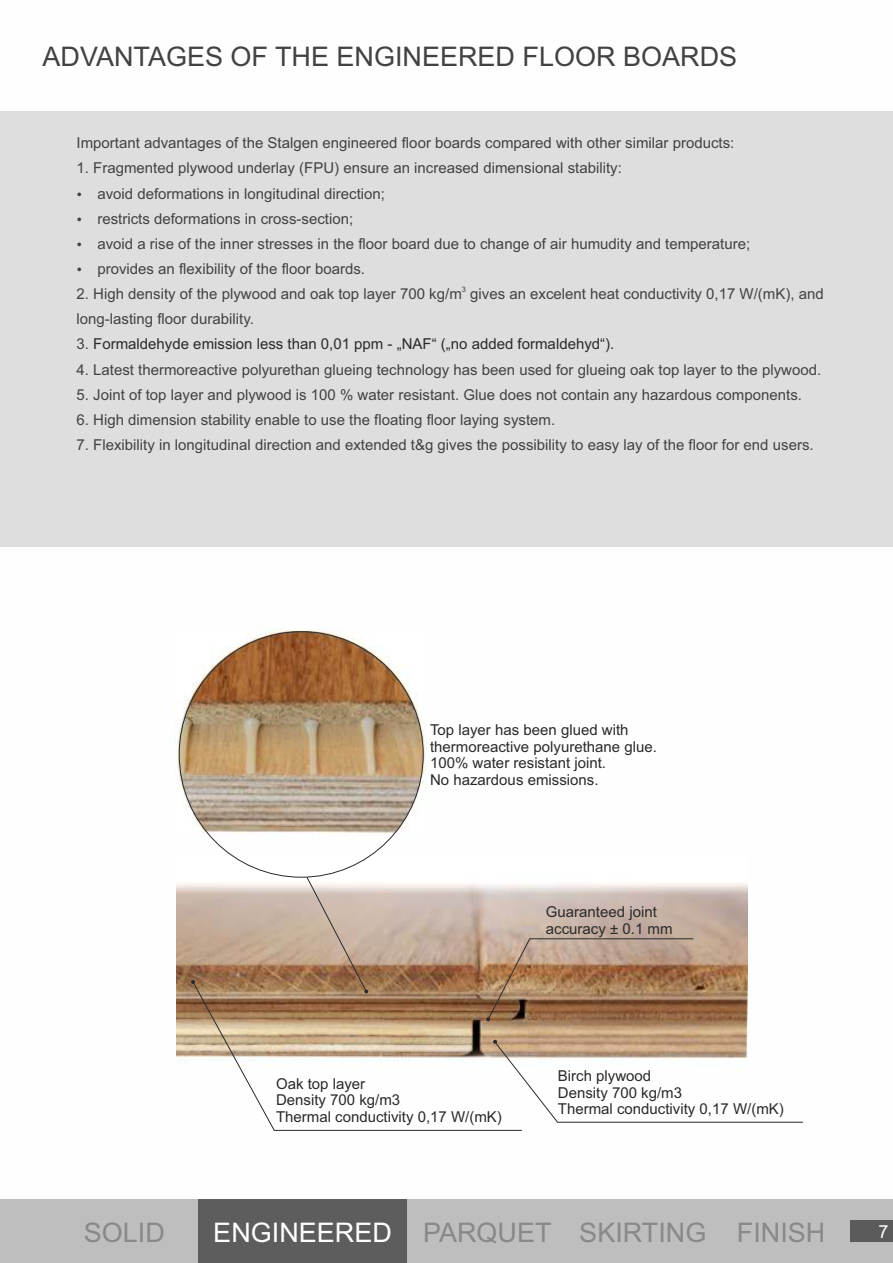
<style>
.page{position:relative;width:893px;height:1263px;background:#fff}
.page>*{position:absolute;margin:0;border:0;box-sizing:border-box;transform-origin:0 0}
.t1{font:27px "Arial";color:#898989}
.t2{font:27px "Arial";color:#434242}
.t3{font:18px "Arial";color:#fefefe}
.t4{font:15px/25.2px "Arial";color:#434242}
.t5{font:15px/16.8px "Arial";color:#2b2a29}
.t6{font:7.5px "Arial";color:#434242}
.s1{color:#434242}
.s2{color:#fefefe}
</style>
<div class="page">
<div style="left:0;top:1199px;width:893px;height:64px;background:#bfbebe"></div>
<div style="left:850px;top:1220px;width:43px;height:22px;background:#5b5b5b"></div>
<div style="left:0;top:111px;width:893px;height:436px;background:#dedede"></div>
<img style="left:176px;top:854px;width:571px;height:208px">
<svg style="left:192px;top:981px;width:331px;height:150px"></svg>
<svg style="left:191px;top:980px;width:4px;height:4px"></svg>
<svg style="left:493px;top:1040px;width:310px;height:83px"></svg>
<img style="left:175px;top:628px;width:252px;height:207px">
<svg style="left:306px;top:876px;width:62px;height:117px;background:#c2a996"></svg>
<svg style="left:486px;top:938px;width:208px;height:83px;background:#a47e60"></svg>
<div style="left:198px;top:1199px;width:208px;height:64px;background:#5b5b5b"></div>
<h1 class="t2" style="left:43px;top:47px;width:696px">ADVANTAGES OF THE ENGINEERED FLOOR BOARDS</h1>
<p class="t4" style="left:77px;top:132px;width:659px">Important advantages of the Stalgen engineered floor boards compared with other similar products:</p>
<p class="t4" style="left:77px;top:157px;width:547px">1. Fragmented plywood underlay (FPU) ensure an increased dimensional stability:</p>
<p class="t4" style="left:77px;top:182px;width:310px">• avoid deformations in longitudinal direction;</p>
<p class="t4" style="left:77px;top:207px;width:278px">• restricts deformations in cross-section;</p>
<p class="t4" style="left:77px;top:232px;width:675px">• avoid a rise of the inner stresses in the floor board due to change of air humudity and temperature;</p>
<p class="t4" style="left:77px;top:257px;width:290px">• provides an flexibility of the floor boards.</p>
<p class="t6" style="left:462px;top:286px;width:6px">3</p>
<p class="t4" style="left:77px;top:283px;width:749px">2. High density of the plywood and oak top layer 700 kg/m gives an excelent heat conductivity 0,17 W/(mK), and long-lasting floor durability.</p>
<p class="t5" style="left:77px;top:337px;width:539px"><span class="s1">3.</span> Formaldehyde emission less than 0,01 ppm - „NAF“ („no added formaldehyd“).</p>
<p class="t4" style="left:77px;top:358px;width:746px">4. Latest thermoreactive polyurethan glueing technology has been used for glueing oak top layer to the plywood.</p>
<p class="t4" style="left:77px;top:383px;width:727px">5. Joint of top layer and plywood is 100 % water resistant. Glue does not contain any hazardous components.</p>
<p class="t4" style="left:77px;top:408px;width:480px">6. High dimension stability enable to use the floating floor laying system.</p>
<p class="t4" style="left:77px;top:433px;width:739px">7. Flexibility in longitudinal direction and extended t&amp;g gives the possibility to easy lay of the floor for end users.</p>
<p class="t5" style="left:430px;top:723px;width:228px">Top layer has been glued with thermoreactive polyurethane glue.<br>100% water resistant joint.<br>No hazardous emissions.</p>
<p class="t5" style="left:546px;top:904px;width:128px">Guaranteed joint accuracy ± 0.1 mm</p>
<p class="t5" style="left:276px;top:1076px;width:227px">Oak top layer<br>Density 700 kg/m3<br>Thermal conductivity 0,17 W/(mK)</p>
<p class="t5" style="left:558px;top:1068px;width:227px">Birch plywood<br>Density 700 kg/m3<br>Thermal conductivity 0,17 W/(mK)</p>
<h1 class="t1" style="left:84px;top:1222px;width:83px">SOLID</h1>
<h1 class="t1" style="left:213px;top:1222px;width:613px"><span class="s2">ENGINEERED</span> PARQUET SKIRTING FINISH</h1>
<p class="t3" style="left:878px;top:1225px;width:12px">7</p>
</div>
